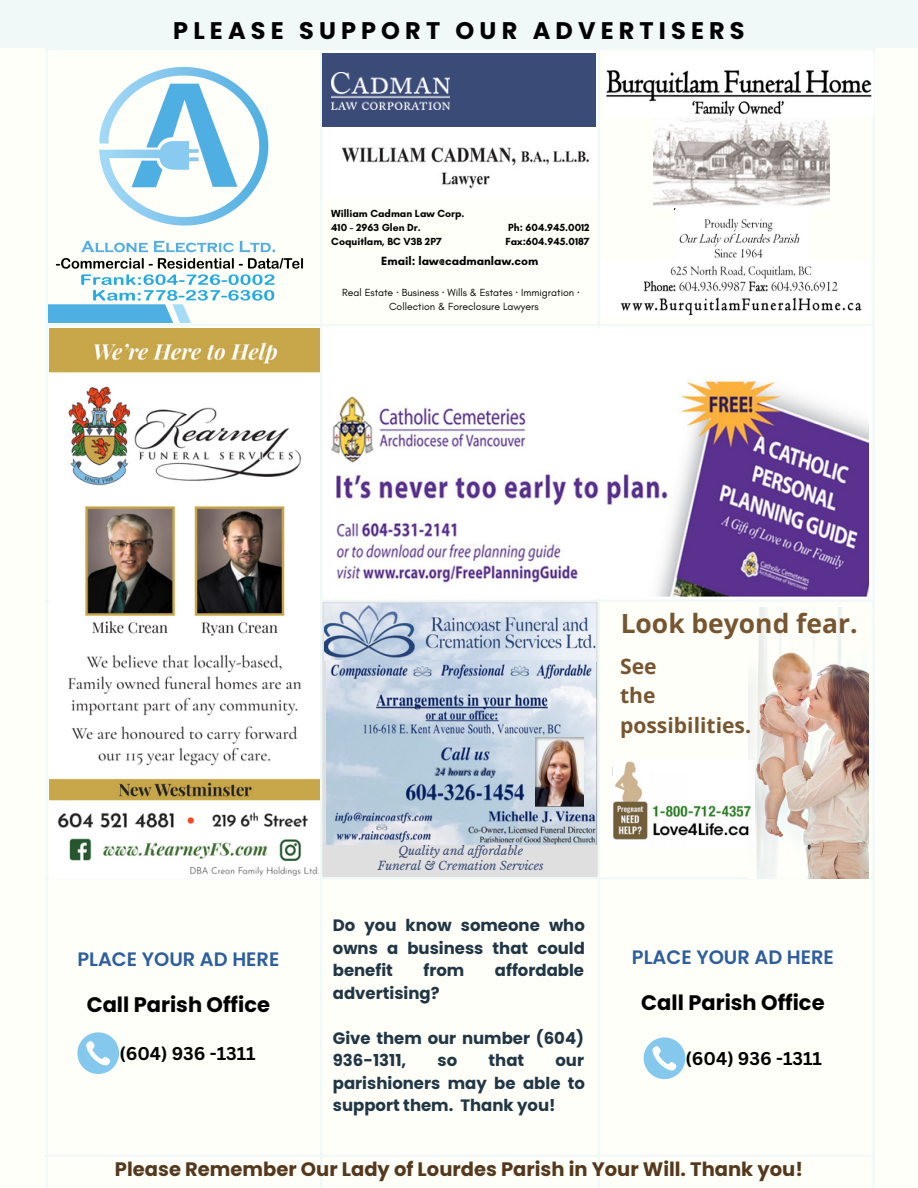
<style>
.page{position:relative;width:918px;height:1188px;background:#fffff9}
.page>*{position:absolute;margin:0;border:0;box-sizing:border-box;transform-origin:0 0}
.t1{font:700 26.4px "Open Sans";color:#775531}
.t2{font:700 24px "Poppins";letter-spacing:.215em;color:#000}
.t3{font:700 21.15px/29.1px "Open Sans";color:#775531}
.t4{font:700 21px "Poppins";color:#000}
.t5{font:700 19.5px "Poppins";color:#54391f}
.t6{font:600 19.35px "Poppins";color:#2e5e9d}
.t7{font:700 18px "Canva Sans";color:#000}
.t8{font:700 16.5px/22.5px "Poppins";color:#213644;text-align:justify}
.t9{font:700 12.15px "Glacial Indifference";color:#000}
.t10{font:italic 11.85px/15.8px "Libre Baskerville";color:#3b4b77;text-align:center}
.t11{font:700 10.5px/14px "Glacial Indifference";color:#000}
.t12{font:10.5px/14px "Glacial Indifference";color:#000;text-align:center}
.s1{font-family:"Noto Sans"}
</style>
<div class="page">
<div style="left:0;top:0;width:917px;height:47px;background:#f0f8f8"></div>
<div style="left:598px;top:325px;width:276px;height:276px;background:#fff"></div>
<svg style="left:319px;top:602px;width:554px;height:553px"></svg>
<hr style="left:46px;top:50px;width:2px;height:1138px;background:#f0f8f8">
<hr style="left:320px;top:50px;width:2px;height:1138px;background:#f0f8f8">
<hr style="left:598px;top:50px;width:2px;height:1138px;background:#f0f8f8">
<hr style="left:873px;top:50px;width:2px;height:1138px;background:#f0f8f8">
<hr style="left:46px;top:48px;width:829px;height:2px;background:#f0f8f8">
<hr style="left:46px;top:324px;width:829px;height:2px;background:#f0f8f8">
<hr style="left:46px;top:600px;width:829px;height:2px;background:#f0f8f8">
<hr style="left:46px;top:877px;width:829px;height:2px;background:#f0f8f8">
<hr style="left:46px;top:1155px;width:829px;height:2px;background:#f0f8f8">
<hr style="left:46px;top:1187px;width:829px;height:1px;background:#f0f8f8">
<img style="left:48px;top:240px;width:255px;height:83px">
<img style="left:99px;top:67px;width:170px;height:159px">
<img style="left:325px;top:126px;width:271px;height:63px">
<div style="left:323px;top:53px;width:273px;height:73px;background:#3b4b77"></div>
<img style="left:332px;top:72px;width:118px;height:37px">
<img style="left:331px;top:328px;width:538px;height:269px">
<img style="left:748px;top:607px;width:121px;height:271px">
<img style="left:613px;top:761px;width:141px;height:86px">
<img style="left:606px;top:53px;width:268px;height:63px">
<img style="left:653px;top:117px;width:177px;height:92px">
<img style="left:620px;top:265px;width:242px;height:51px">
<img style="left:674px;top:209px;width:126px;height:49px">
<img style="left:325px;top:604px;width:271px;height:241px">
<img style="left:535px;top:738px;width:49px;height:68px">
<svg style="left:77px;top:1032px;width:42px;height:42px"></svg>
<img style="left:49px;top:328px;width:270px;height:550px">
<svg style="left:644px;top:1037px;width:41px;height:42px"></svg>
<h2 class="t2" style="left:173px;top:14px;width:573px">PLEASE SUPPORT OUR ADVERTISERS</h2>
<p class="t11" style="left:331px;top:207px;width:135px">William Cadman Law Corp.<br>410 - 2963 Glen Dr.<br>Coquitlam, BC V3B 2P7</p>
<p class="t11" style="left:506px;top:221px;width:86px">Ph: 604.945.0012<br>Fax:604.945.0187</p>
<p class="t9" style="left:381px;top:254px;width:159px">Email: law@cadmanlaw.com</p>
<p class="t12" style="left:342px;top:285px;width:239px">Real Estate <span class="s1">·</span> Business <span class="s1">·</span> Wills &amp; Estates <span class="s1">·</span> Immigration <span class="s1">·<br></span>Collection &amp; Foreclosure Lawyers</p>
<p class="t6" style="left:77px;top:946px;width:204px">PLACE YOUR AD HERE</p>
<p class="t4" style="left:87px;top:990px;width:185px">Call Parish Office</p>
<p class="t7" style="left:119px;top:1041px;width:138px">(604) 936 -1311</p>
<h1 class="t1" style="left:621px;top:605px;width:238px">Look beyond fear.</h1>
<p class="t3" style="left:620px;top:651px;width:132px">See<br>the possibilities.</p>
<p class="t10" style="left:378px;top:843px;width:167px">Quality and af ordable<br>Funeral &amp; Cremation Services</p>
<p class="t8" style="left:333px;top:914px;width:254px">Do you know someone who owns a business that could benefit</p>
<p class="t8" style="left:423px;top:959px;width:42px">from</p>
<p class="t8" style="left:495px;top:959px;width:91px">affordable</p>
<p class="t8" style="left:333px;top:982px;width:108px">advertising?</p>
<p class="t8" style="left:333px;top:1027px;width:253px">Give them our number (604)<br>936-1311,</p>
<p class="t8" style="left:438px;top:1049px;width:21px">so</p>
<p class="t8" style="left:489px;top:1049px;width:37px">that</p>
<p class="t8" style="left:333px;top:1049px;width:254px;text-indent:223px">our parishioners may be able to support them. Thank you!</p>
<p class="t6" style="left:632px;top:944px;width:204px">PLACE YOUR AD HERE</p>
<p class="t4" style="left:641px;top:988px;width:185px">Call Parish Office</p>
<p class="t7" style="left:686px;top:1046px;width:138px">(604) 936 -1311</p>
<p class="t5" style="left:115px;top:1156px;width:690px">Please Remember Our Lady of Lourdes Parish in Your Will. Thank you!</p>
</div>
